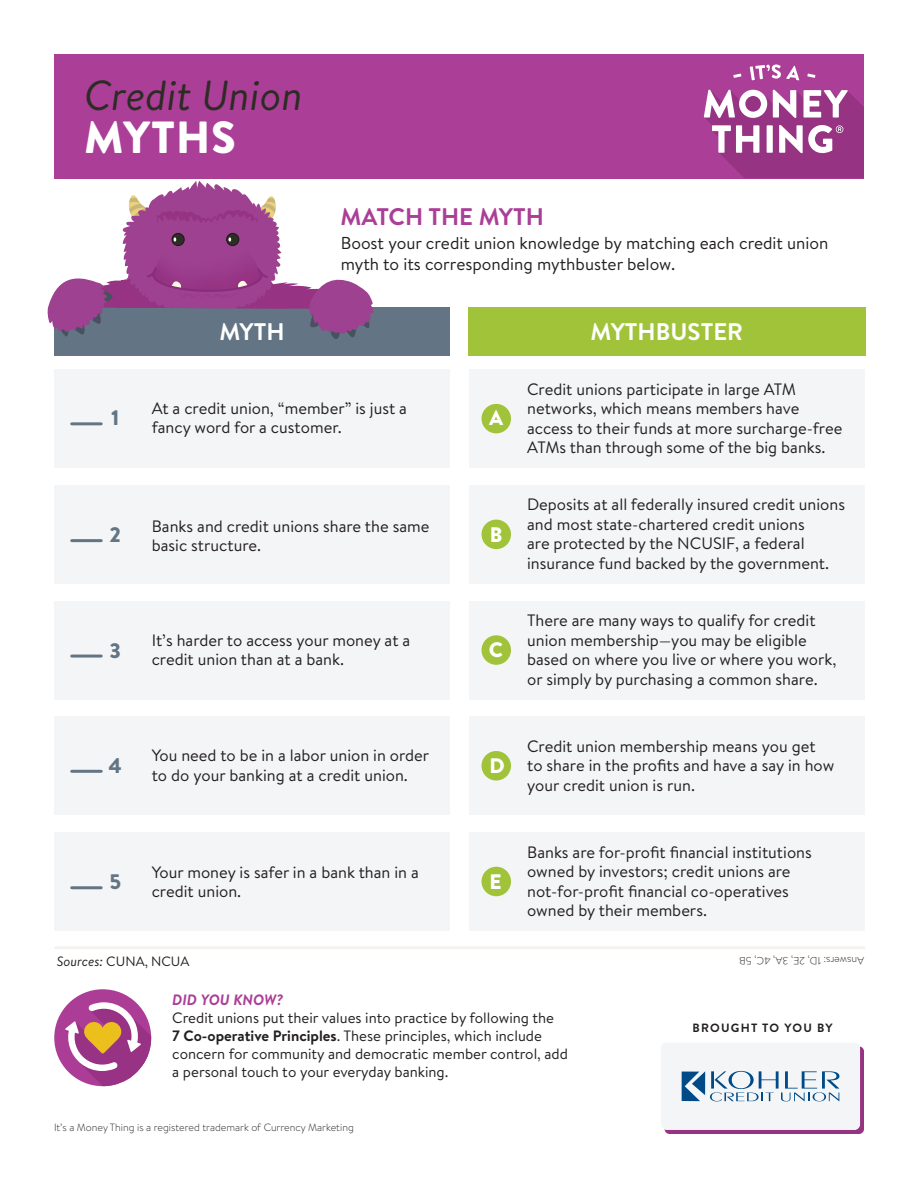
<style>
.page{position:relative;width:918px;height:1188px;background:#fff}
.page>*{position:absolute;margin:0;border:0;box-sizing:border-box;transform-origin:0 0}
.t1{font:900 45px "Brandon Text";letter-spacing:.02em;color:#fff}
.t2{font:italic 42px "Brandon Text";color:#2c2c25}
.t3{font:700 24px "Brandon Text";color:#fff}
.t4{font:700 24px "Brandon Text";color:#ab3e96}
.t5{font:900 21px "Brandon Text";color:#fff}
.t6{font:900 21px "Brandon Text";color:#637584}
.t7{font:17.25px/20.7px "Brandon Text";color:#231f20}
.t8{font:16.5px/19.5px "Brandon Text";color:#231f20}
.t9{font:15px/18px "Brandon Text";color:#231f20}
.t10{font:italic 700 15px "Brandon Text";color:#ab3e96}
.t11{font:13.5px "Brandon Text";color:#231f20}
.t12{font:700 12px "Brandon Text";letter-spacing:.1em;color:#231f20}
.t13{font:300 10.5px "Brandon Text";color:#231f20}
.s1{font-style:italic}
.s2{font-weight:700}
</style>
<div class="page">
<div style="left:665px;top:1046px;width:199px;height:88px;background:#963383;border-radius:5px"></div>
<div style="left:54px;top:54px;width:810px;height:124px;background:#ab3e96"></div>
<div style="left:468px;top:307px;width:398px;height:48px;background:#a1c33a"></div>
<div style="left:54px;top:370px;width:396px;height:98px;background:#f4f5f6"></div>
<div style="left:470px;top:370px;width:396px;height:98px;background:#f4f5f6"></div>
<div style="left:54px;top:485px;width:396px;height:98px;background:#f4f5f6"></div>
<div style="left:470px;top:485px;width:396px;height:98px;background:#f4f5f6"></div>
<div style="left:54px;top:601px;width:396px;height:98px;background:#f4f5f6"></div>
<div style="left:470px;top:601px;width:396px;height:98px;background:#f4f5f6"></div>
<div style="left:54px;top:717px;width:396px;height:98px;background:#f4f5f6"></div>
<div style="left:470px;top:717px;width:396px;height:98px;background:#f4f5f6"></div>
<div style="left:54px;top:832px;width:396px;height:99px;background:#f4f5f6"></div>
<div style="left:470px;top:832px;width:396px;height:99px;background:#f4f5f6"></div>
<svg style="left:704px;top:64px;width:160px;height:114px"></svg>
<div style="left:54px;top:307px;width:396px;height:48px;background:#637584"></div>
<div style="left:481px;top:404px;width:30px;height:29px;background:#a1c33a;border-radius:50%"></div>
<div style="left:481px;top:520px;width:30px;height:29px;background:#a1c33a;border-radius:50%"></div>
<div style="left:481px;top:751px;width:30px;height:30px;background:#a1c33a;border-radius:50%"></div>
<div style="left:481px;top:867px;width:30px;height:29px;background:#a1c33a;border-radius:50%"></div>
<div style="left:481px;top:635px;width:30px;height:30px;background:#a1c33a;border-radius:50%"></div>
<hr style="left:72px;top:422px;width:29px;height:3px;background:#637584">
<hr style="left:72px;top:539px;width:29px;height:3px;background:#637584">
<hr style="left:72px;top:655px;width:29px;height:3px;background:#637584">
<hr style="left:72px;top:770px;width:29px;height:3px;background:#637584">
<hr style="left:72px;top:886px;width:29px;height:3px;background:#637584">
<svg style="left:54px;top:989px;width:97px;height:97px"></svg>
<hr style="left:56px;top:946px;width:808px;height:3px;background:#f5f2f0">
<svg style="left:47px;top:181px;width:327px;height:158px"></svg>
<svg style="left:661px;top:1043px;width:199px;height:87px;background:#e0e7ed"></svg>
<h2 class="t2" style="left:84px;top:66px;width:220px">Credit Union</h2>
<h1 class="t1" style="left:84px;top:106px;width:153px">MYTHS</h1>
<h3 class="t3" style="left:219px;top:315px;width:67px">MYTH</h3>
<h3 class="t4" style="left:340px;top:200px;width:205px">MATCH THE MYTH</h3>
<p class="t7" style="left:341px;top:232px;width:489px">Boost your credit union knowledge by matching each credit union myth to its corresponding mythbuster below.</p>
<h3 class="t3" style="left:590px;top:315px;width:154px">MYTHBUSTER</h3>
<p class="t6" style="left:111px;top:403px;width:10px">1</p>
<p class="t8" style="left:152px;top:398px;width:257px">At a credit union, “member” is just a fancy word for a customer.</p>
<p class="t6" style="left:110px;top:520px;width:13px">2</p>
<p class="t8" style="left:152px;top:516px;width:279px">Banks and credit unions share the same basic structure.</p>
<p class="t6" style="left:110px;top:635px;width:13px">3</p>
<p class="t8" style="left:152px;top:630px;width:260px">It’s harder to access your money at a credit union than at a bank.</p>
<p class="t6" style="left:109px;top:751px;width:15px">4</p>
<p class="t8" style="left:152px;top:745px;width:279px">You need to be in a labor union in order to do your banking at a credit union.</p>
<p class="t6" style="left:109px;top:867px;width:13px">5</p>
<p class="t8" style="left:152px;top:862px;width:269px">Your money is safer in a bank than in a credit union.</p>
<p class="t11" style="left:57px;top:952px;width:134px"><span class="s1">Sources:</span> CUNA, NCUA</p>
<p class="t5" style="left:489px;top:403px;width:16px">A</p>
<p class="t5" style="left:490px;top:520px;width:14px">B</p>
<p class="t5" style="left:489px;top:635px;width:16px">C</p>
<p class="t5" style="left:490px;top:751px;width:17px">D</p>
<p class="t5" style="left:490px;top:867px;width:14px">E</p>
<p class="t8" style="left:527px;top:379px;width:317px">Credit unions participate in large ATM networks, which means members have access to their funds at more surcharge-free ATMs than through some of the big banks.</p>
<p class="t8" style="left:527px;top:494px;width:320px">Deposits at all federally insured credit unions and most state-chartered credit unions<br>are protected by the NCUSIF, a federal insurance fund backed by the government.</p>
<p class="t8" style="left:527px;top:610px;width:311px">There are many ways to qualify for credit union membership—you may be eligible based on where you live or where you work, or simply by purchasing a common share.</p>
<p class="t8" style="left:527px;top:736px;width:309px">Credit union membership means you get to share in the profits and have a say in how your credit union is run.</p>
<p class="t8" style="left:527px;top:842px;width:286px">Banks are for-profit financial institutions owned by investors; credit unions are not-for-profit financial co-operatives owned by their members.</p>
<p class="t13" style="left:864px;top:968px;width:126px;rotate:-180deg">Answers: 1D, 2E, 3A, 4C, 5B</p>
<p class="t10" style="left:172px;top:989px;width:112px">DID YOU KNOW?</p>
<p class="t9" style="left:172px;top:1008px;width:397px">Credit unions put their values into practice by following the<br><span class="s2">7 Co-operative Principles</span>. These principles, which include concern for community and democratic member control, add a personal touch to your everyday banking.</p>
<p class="t13" style="left:54px;top:1120px;width:301px">It’s a Money Thing is a registered trademark of Currency Marketing</p>
<p class="t12" style="left:693px;top:1020px;width:142px">BROUGHT TO YOU BY</p>
</div>
